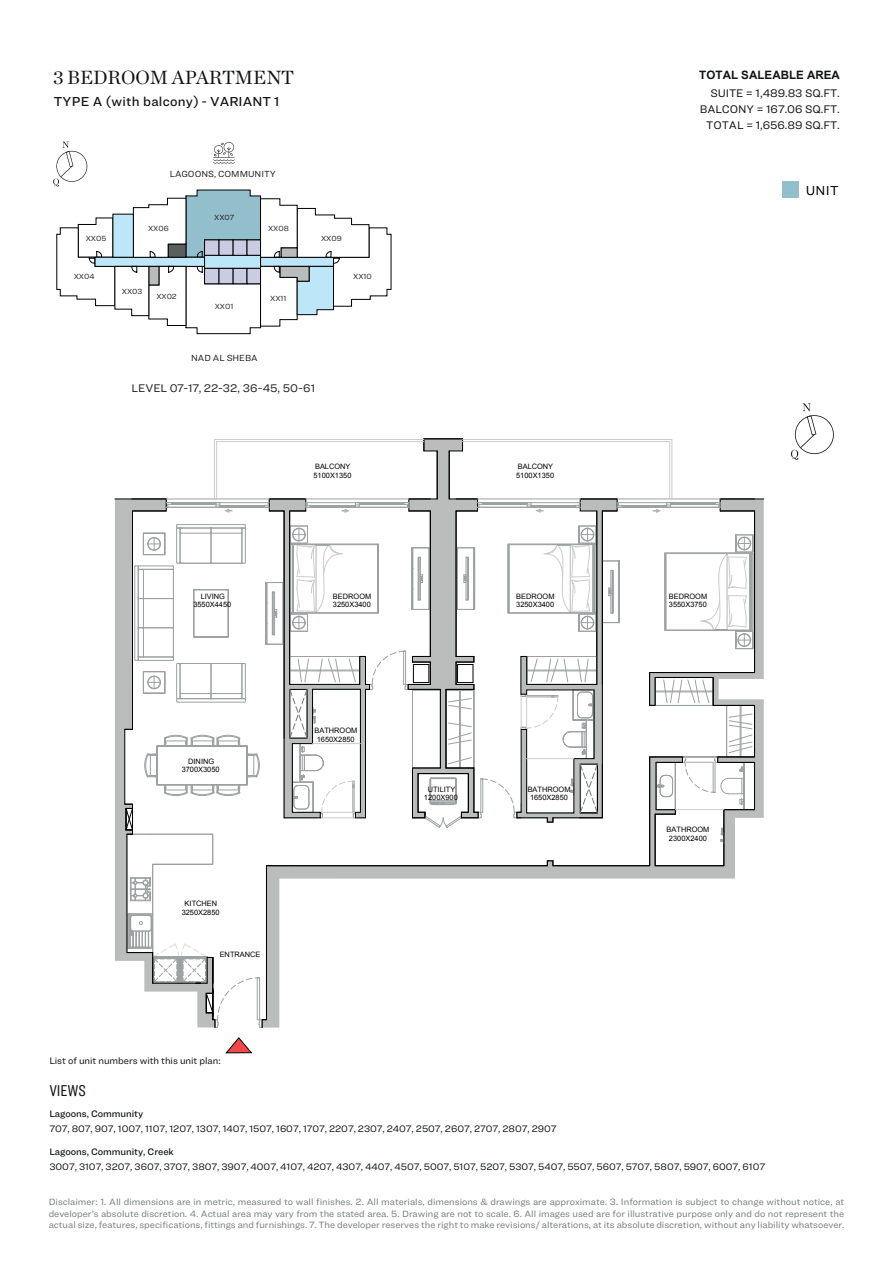
<style>
.page{position:relative;width:893px;height:1263px;background:#fff}
.page>*{position:absolute;margin:0;border:0;box-sizing:border-box;transform-origin:0 0}
.t1{font:19.5px "Chronicle Deck";color:#121516}
.t2{font:16.35px "Ringside Compressed";letter-spacing:-.005em;color:#111516}
.t3{font:500 13.5px "Ringside";letter-spacing:.02em;color:#121516}
.t4{font:13.5px "Ringside";color:#000001}
.t5{font:11.55px "Ringside";color:#231f20}
.t6{font:700 11.55px "Arial";color:#121516}
.t7{font:11.4px/15.9px "Ringside";letter-spacing:-.005em;color:#121516;text-align:right}
.t8{font:9.75px "Ringside";letter-spacing:-.005em;color:#111516}
.t9{font:500 9.75px "Ringside";letter-spacing:-.005em;color:#111516}
.t10{font:9.45px/11.4px "Ringside";color:#7a7e7f;text-align:justify}
.t11{font:9.15px "Ringside";color:#231f20}
.t12{font:7.65px "Ringside";color:#231f20}
.t13{font:7.35px/8.4px "Arial";color:#000001;text-align:center}
</style>
<div class="page">
<div style="left:782px;top:182px;width:17px;height:16px;background:#93becc"></div>
<svg style="left:53px;top:141px;width:338px;height:193px"></svg>
<hr style="left:115px;top:499px;width:51px;height:1px;background:#000001">
<svg style="left:124px;top:438px;width:640px;height:590px"></svg>
<svg style="left:226px;top:1037px;width:26px;height:16px"></svg>
<svg style="left:791px;top:403px;width:43px;height:57px"></svg>
<h1 class="t1" style="left:53px;top:62px;width:243px">3 BEDROOM APARTMENT</h1>
<h3 class="t3" style="left:54px;top:92px;width:227px">TYPE A (with balcony) - VARIANT 1</h3>
<p class="t11" style="left:170px;top:167px;width:108px">LAGOONS, COMMUNITY</p>
<p class="t12" style="left:86px;top:233px;width:22px">XX05</p>
<p class="t12" style="left:74px;top:271px;width:22px">XX04</p>
<p class="t12" style="left:148px;top:223px;width:22px">XX06</p>
<p class="t12" style="left:122px;top:286px;width:22px">XX03</p>
<p class="t12" style="left:156px;top:291px;width:22px">XX02</p>
<p class="t12" style="left:214px;top:212px;width:21px">XX07</p>
<p class="t12" style="left:215px;top:301px;width:20px">XX01</p>
<p class="t12" style="left:268px;top:223px;width:22px">XX08</p>
<p class="t12" style="left:270px;top:293px;width:18px">XX11</p>
<p class="t12" style="left:321px;top:233px;width:22px">XX09</p>
<p class="t12" style="left:353px;top:271px;width:20px">XX10</p>
<p class="t11" style="left:191px;top:352px;width:68px">NAD AL SHEBA</p>
<p class="t5" style="left:132px;top:380px;width:185px">LEVEL 07-17, 22-32, 36-45, 50-61</p>
<p class="t13" style="left:313px;top:462px;width:39px;text-align:left">BALCONY<br>5100X1350</p>
<p class="t13" style="left:516px;top:462px;width:39px;text-align:left">BALCONY<br>5100X1350</p>
<p class="t6" style="left:699px;top:67px;width:142px">TOTAL SALEABLE AREA</p>
<p class="t7" style="left:700px;top:85px;width:142px">SUITE = 1,489.83 SQ.FT.<br>BALCONY = 167.06 SQ.FT.<br>TOTAL = 1,656.89 SQ.FT.</p>
<h3 class="t4" style="left:806px;top:180px;width:34px">UNIT</h3>
<p class="t13" style="left:193px;top:592px;width:39px">LIVING<br>3550X4450</p>
<p class="t13" style="left:182px;top:757px;width:39px">DINING<br>3700X3050</p>
<p class="t13" style="left:182px;top:899px;width:39px">KITCHEN<br>3250X2850</p>
<p class="t13" style="left:220px;top:950px;width:42px">ENTRANCE</p>
<p class="t8" style="left:49px;top:1054px;width:173px">List of unit numbers with this unit plan:</p>
<h2 class="t2" style="left:49px;top:1080px;width:38px">VIEWS</h2>
<p class="t13" style="left:333px;top:592px;width:40px;text-align:left">BEDROOM<br>3250X3400</p>
<p class="t13" style="left:516px;top:592px;width:40px;text-align:left">BEDROOM<br>3250X3400</p>
<p class="t13" style="left:669px;top:592px;width:40px;text-align:left">BEDROOM<br>3550X3750</p>
<p class="t13" style="left:314px;top:726px;width:44px">BATHROOM<br>1650X2850</p>
<p class="t13" style="left:424px;top:785px;width:35px">UTILITY<br>1200X900</p>
<p class="t13" style="left:528px;top:785px;width:44px">BATHROOM<br>1650X2850</p>
<p class="t13" style="left:667px;top:826px;width:44px">BATHROOM<br>2300X2400</p>
<p class="t9" style="left:49px;top:1106px;width:95px">Lagoons, Community</p>
<p class="t8" style="left:49px;top:1122px;width:508px">707, 807, 907, 1007, 1107, 1207, 1307, 1407, 1507, 1607, 1707, 2207, 2307, 2407, 2507, 2607, 2707, 2807, 2907</p>
<p class="t9" style="left:49px;top:1144px;width:126px">Lagoons, Community, Creek</p>
<p class="t8" style="left:49px;top:1160px;width:717px">3007, 3107, 3207, 3607, 3707, 3807, 3907, 4007, 4107, 4207, 4307, 4407, 4507, 5007, 5107, 5207, 5307, 5407, 5507, 5607, 5707, 5807, 5907, 6007, 6107</p>
<p class="t10" style="left:49px;top:1196px;width:797px">Disclaimer: 1. All dimensions are in metric, measured to wall finishes. 2. All materials, dimensions &amp; drawings are approximate. 3. Information is subject to change without notice, at developer’s absolute discretion. 4. Actual area may vary from the stated area. 5. Drawing are not to scale. 6. All images used are for illustrative purpose only and do not represent the actual size, features, specifications, fittings and furnishings. 7. The developer reserves the right to make revisions/ alterations, at its absolute discretion, without any liability whatsoever.</p>
</div>
